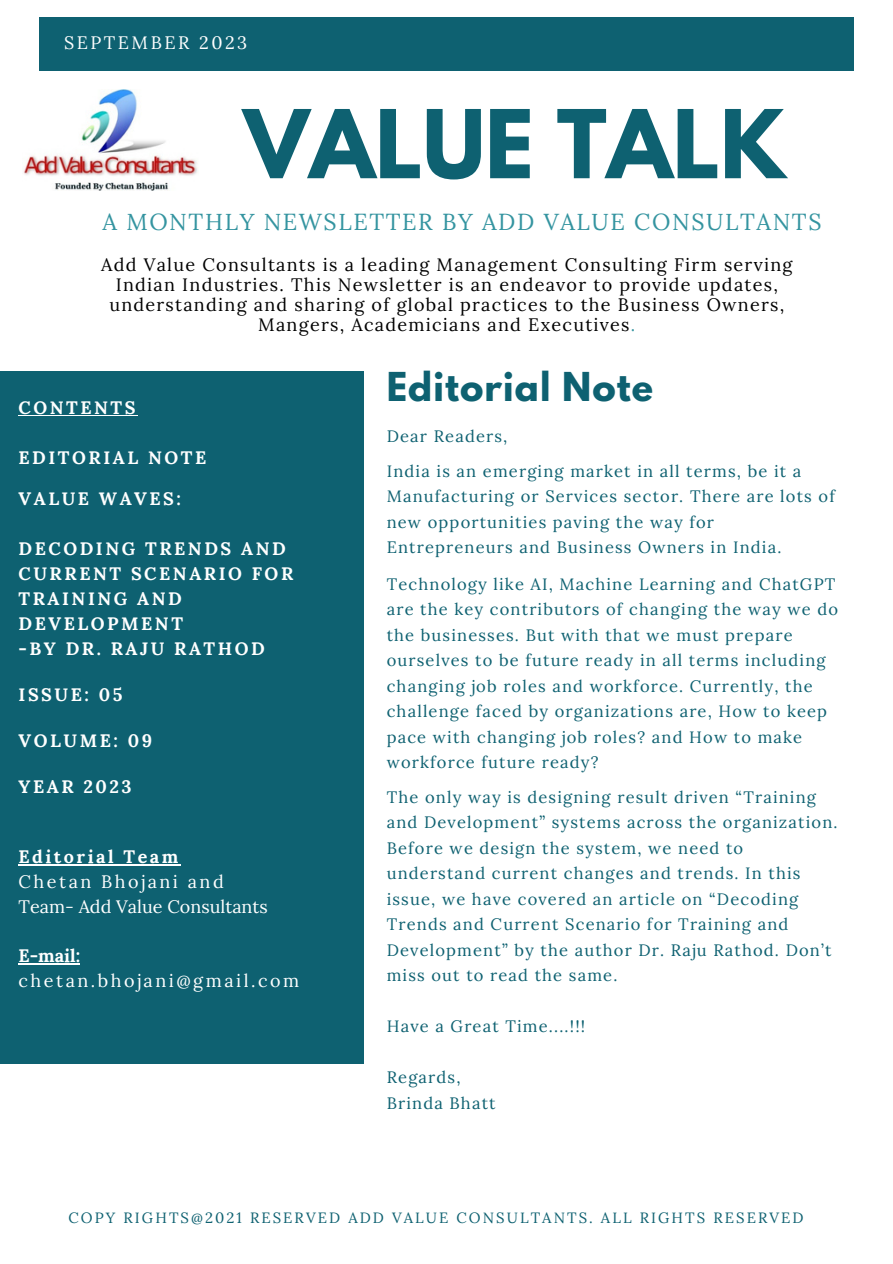
<style>
.page{position:relative;width:893px;height:1264px;background:#fff}
.page>*{position:absolute;margin:0;border:0;box-sizing:border-box;transform-origin:0 0}
.t1{font:700 83.85px "League Spartan";color:#0e6171}
.t2{font:700 35.25px "League Spartan";letter-spacing:.03em;color:#0e6171}
.t3{font:23.1px "Lora";letter-spacing:.07em;color:#3494a0}
.t4{font:18px "Lora";letter-spacing:.07em;color:#000}
.t5{font:700 18px/25px "Lora";letter-spacing:.14em;color:#fff}
.t6{font:18px "Lora";letter-spacing:.14em;color:#fff}
.t7{font:18px "Lora";color:#fff}
.t8{font:16.5px/25.5px "Lora";letter-spacing:.07em;color:#0e6171}
.t9{font:14.85px "Lora";letter-spacing:.14em;color:#0e6171}
.s1{color:#3494a0}
</style>
<div class="page">
<div style="left:39px;top:17px;width:814px;height:53px;background:#0e6171"></div>
<div style="left:0;top:371px;width:363px;height:693px;background:#0e6171"></div>
<img style="left:23px;top:89px;width:175px;height:101px">
<hr style="left:19px;top:415px;width:119px;height:1px;background:#fff">
<hr style="left:19px;top:864px;width:162px;height:1px;background:#fff">
<hr style="left:19px;top:963px;width:61px;height:1px;background:#fff">
<p class="t6" style="left:64px;top:31px;width:185px">SEPTEMBER 2023</p>
<p class="t1" style="left:243px;top:103px;width:544px">VALUE TALK</p>
<p class="t3" style="left:103px;top:207px;width:720px">A MONTHLY NEWSLETTER BY ADD VALUE CONSULTANTS</p>
<p class="t4" style="left:101px;top:252px;width:692px">Add Value Consultants is a leading Management Consulting Firm serving</p>
<p class="t4" style="left:116px;top:273px;width:663px">Indian Industries. This Newsletter is an endeavor to provide updates,</p>
<p class="t4" style="left:109px;top:293px;width:676px">understanding and sharing of global practices to the Business Owners,</p>
<p class="t4" style="left:258px;top:313px;width:378px">Mangers, Academicians and Executives<span class="s1">.</span></p>
<p class="t5" style="left:19px;top:395px;width:118px">CONTENTS</p>
<p class="t5" style="left:19px;top:445px;width:189px">EDITORIAL NOTE</p>
<p class="t5" style="left:19px;top:486px;width:164px">VALUE WAVES:</p>
<p class="t5" style="left:19px;top:535px;width:276px">DECODING TRENDS AND<br>CURRENT SCENARIO FOR<br>TRAINING AND<br>DEVELOPMENT</p>
<p class="t5" style="left:19px;top:635px;width:248px">-BY DR. RAJU RATHOD</p>
<p class="t5" style="left:19px;top:681px;width:105px">ISSUE: 05</p>
<p class="t5" style="left:19px;top:727px;width:135px">VOLUME: 09</p>
<p class="t5" style="left:19px;top:773px;width:115px">YEAR 2023</p>
<p class="t5" style="left:19px;top:844px;width:161px">Editorial Team</p>
<p class="t6" style="left:19px;top:869px;width:207px">Chetan Bhojani and</p>
<p class="t7" style="left:19px;top:894px;width:251px">Team- Add Value Consultants</p>
<p class="t5" style="left:19px;top:943px;width:63px">E-mail:</p>
<p class="t6" style="left:19px;top:968px;width:282px">chetan.bhojani@gmail.com</p>
<p class="t2" style="left:386px;top:369px;width:268px">Editorial Note</p>
<p class="t8" style="left:386px;top:423px;width:122px">Dear Readers,</p>
<p class="t8" style="left:386px;top:458px;width:449px">India is an emerging market in all terms, be it a Manufacturing or Services sector. There are lots of new opportunities paving the way for Entrepreneurs and Business Owners in India.</p>
<p class="t8" style="left:386px;top:571px;width:453px">Technology like AI, Machine Learning and ChatGPT are the key contributors of changing the way we do the businesses. But with that we must prepare ourselves to be future ready in all terms including changing job roles and workforce. Currently, the challenge faced by organizations are, How to keep pace with changing job roles? and How to make workforce future ready?</p>
<p class="t8" style="left:386px;top:784px;width:452px">The only way is designing result driven “Training and Development” systems across the organization.<br>Before we design the system, we need to understand current changes and trends. In this issue, we have covered an article on “Decoding Trends and Current Scenario for Training and Development” by the author Dr. Raju Rathod. Don’t miss out to read the same.</p>
<p class="t8" style="left:386px;top:1013px;width:200px">Have a Great Time....!!!</p>
<p class="t8" style="left:386px;top:1064px;width:75px">Regards,</p>
<p class="t8" style="left:386px;top:1089px;width:110px">Brinda Bhatt</p>
<p class="t9" style="left:68px;top:1207px;width:736px">COPY RIGHTS@2021 RESERVED ADD VALUE CONSULTANTS. ALL RIGHTS RESERVED</p>
</div>
